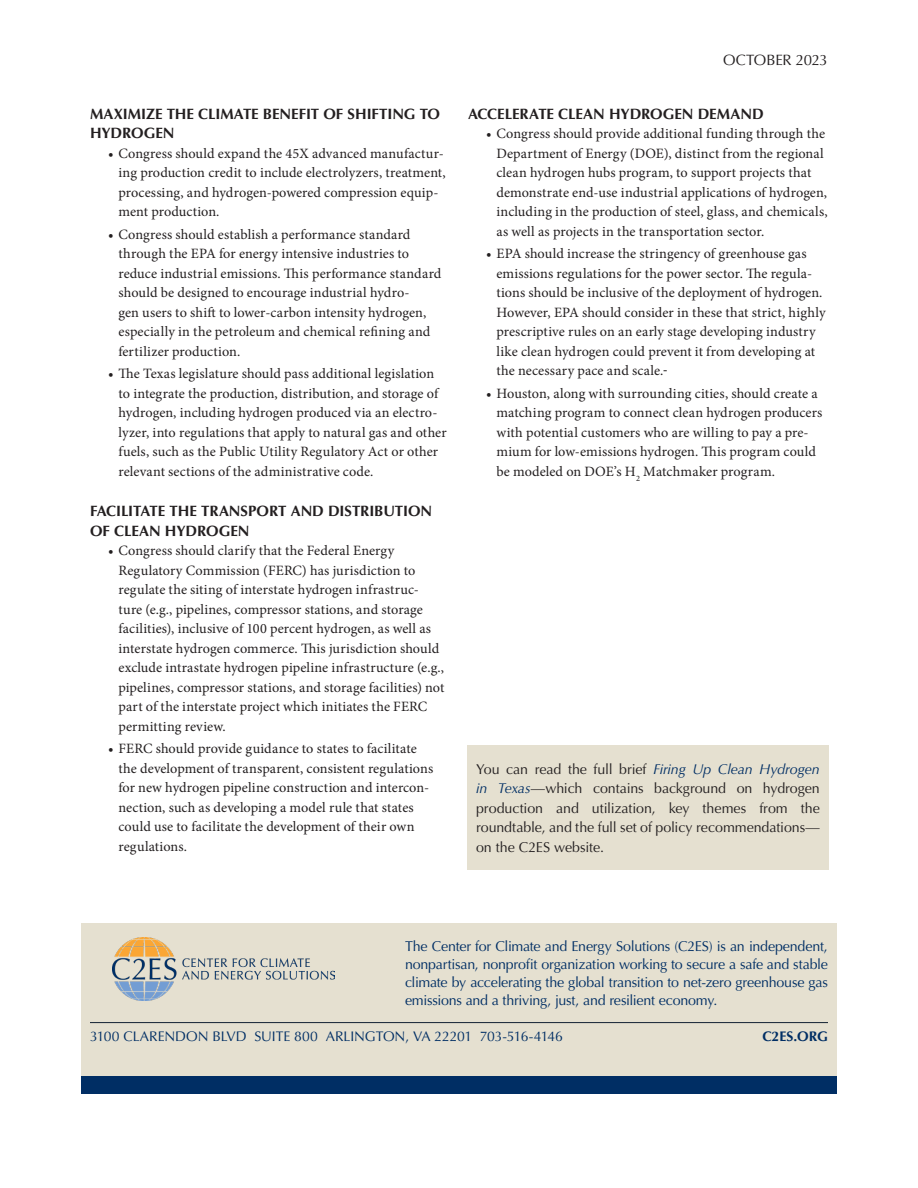
<style>
.page{position:relative;width:918px;height:1188px;background:#fff}
.page>*{position:absolute;margin:0;border:0;box-sizing:border-box;transform-origin:0 0}
.FCI_H3_Optima_Bold_Caps_10{font:700 15px/19.5px "Optima LT Std";letter-spacing:-.005em;color:#231f20}
.t1{font:15px "Optima LT Std";letter-spacing:-.02em;color:#231f20}
.t2{font:14.25px/19.5px "Minion Pro";letter-spacing:.005em;color:#231f20}
.t3{font:14.25px/18px "Optima LT Std";letter-spacing:-.02em;color:#002e64;text-align:justify}
.FCI_Box_Copy_1P{font:14.25px/19.5px "Optima LT Std";letter-spacing:-.005em;color:#231f20;text-align:justify}
.t4{font:13.95px "Optima LT Std";letter-spacing:-.01em;color:#002e64}
.t5{font:700 13.95px "Optima LT Std";color:#002e64}
.s1{font-style:italic;color:#002e64}
</style>
<div class="page">
<div style="left:467px;top:746px;width:362px;height:124px;background:#e5e0d0"></div>
<div style="left:81px;top:923px;width:756px;height:171px;background:#e5e0d0"></div>
<img style="left:112px;top:938px;width:222px;height:62px">
<div style="left:81px;top:1076px;width:756px;height:18px;background:#002e64"></div>
<div style="left:88px;top:1019px;width:742px;height:5px;background:#231f20;opacity:.75"></div>
<p class="FCI_H3_Optima_Bold_Caps_10" style="left:90px;top:104px;width:352px">MAXIMIZE THE CLIMATE BENEFIT OF SHIFTING TO<br>HYDROGEN</p>
<p class="t2" style="left:118px;top:144px;width:329px;text-indent:-10px">• Congress should expand the 45X advanced manufactur&shy;ing production credit to include electrolyzers, treatment, processing, and hydrogen-powered compression equip&shy;ment production.</p>
<p class="t2" style="left:118px;top:225px;width:324px;text-indent:-10px">• Congress should establish a performance standard through the EPA for energy intensive industries to reduce industrial emissions. This performance standard should be designed to encourage industrial hydro-<br>gen users to shift to lower-carbon intensity hydrogen, especially in the petroleum and chemical refining and fertilizer production.</p>
<p class="t2" style="left:118px;top:364px;width:330px;text-indent:-10px">• The Texas legislature should pass additional legislation to integrate the production, distribution, and storage of hydrogen, including hydrogen produced via an electro&shy;lyzer, into regulations that apply to natural gas and other fuels, such as the Public Utility Regulatory Act or other relevant sections of the administrative code.</p>
<p class="FCI_H3_Optima_Bold_Caps_10" style="left:90px;top:502px;width:344px">FACILITATE THE TRANSPORT AND DISTRIBUTION<br>OF CLEAN HYDROGEN</p>
<p class="t2" style="left:118px;top:541px;width:328px;text-indent:-10px">• Congress should clarify that the Federal Energy Regulatory Commission (FERC) has jurisdiction to regulate the siting of interstate hydrogen infrastruc&shy;ture (e.g., pipelines, compressor stations, and storage facilities), inclusive of 100 percent hydrogen, as well as interstate hydrogen commerce. This jurisdiction should exclude intrastate hydrogen pipeline infrastructure (e.g., pipelines, compressor stations, and storage facilities) not part of the interstate project which initiates the FERC permitting review.</p>
<p class="t2" style="left:118px;top:739px;width:316px;text-indent:-10px">• FERC should provide guidance to states to facilitate the development of transparent, consistent regulations for new hydrogen pipeline construction and intercon&shy;nection, such as developing a model rule that states could use to facilitate the development of their own regulations.</p>
<p class="t1" style="left:723px;top:51px;width:106px">OCTOBER 2023</p>
<p class="FCI_H3_Optima_Bold_Caps_10" style="left:468px;top:104px;width:297px">ACCELERATE CLEAN HYDROGEN DEMAND</p>
<p class="t2" style="left:496px;top:124px;width:333px;text-indent:-10px">• Congress should provide additional funding through the Department of Energy (DOE), distinct from the regional clean hydrogen hubs program, to support projects that demonstrate end-use industrial applications of hydrogen, including in the production of steel, glass, and chemicals, as well as projects in the transportation sector.</p>
<p class="t2" style="left:496px;top:244px;width:331px;text-indent:-10px">• EPA should increase the stringency of greenhouse gas emissions regulations for the power sector. The regula&shy;tions should be inclusive of the deployment of hydrogen.<br>However, EPA should consider in these that strict, highly prescriptive rules on an early stage developing industry like clean hydrogen could prevent it from developing at the necessary pace and scale.</p>
<p class="t2" style="left:496px;top:384px;width:327px;text-indent:-10px">• Houston, along with surrounding cities, should create a matching program to connect clean hydrogen producers with potential customers who are willing to pay a pre&shy;mium for low-emissions hydrogen. This program could be modeled on DOE’s H<sub>2</sub> Matchmaker program.</p>
<p class="FCI_Box_Copy_1P" style="left:476px;top:760px;width:345px">You can read the full brief <span class="s1">Firing Up Clean Hydrogen in Texas</span>—which contains background on hydrogen production and utilization, key themes from the roundtable, and the full set of policy recommendations— on the C2ES website.</p>
<p class="t3" style="left:405px;top:938px;width:425px">The Center for Climate and Energy Solutions (C2ES) is an independent, nonpartisan, nonprofit organization working to secure a safe and stable climate by accelerating the global transition to net-zero greenhouse gas emissions and a thriving, just, and resilient economy.</p>
<p class="t4" style="left:90px;top:1028px;width:475px">3100 CLARENDON BLVD SUITE 800 ARLINGTON, VA 22201 703-516-4146</p>
<p class="t5" style="left:762px;top:1028px;width:67px">C2ES.ORG</p>
</div>
